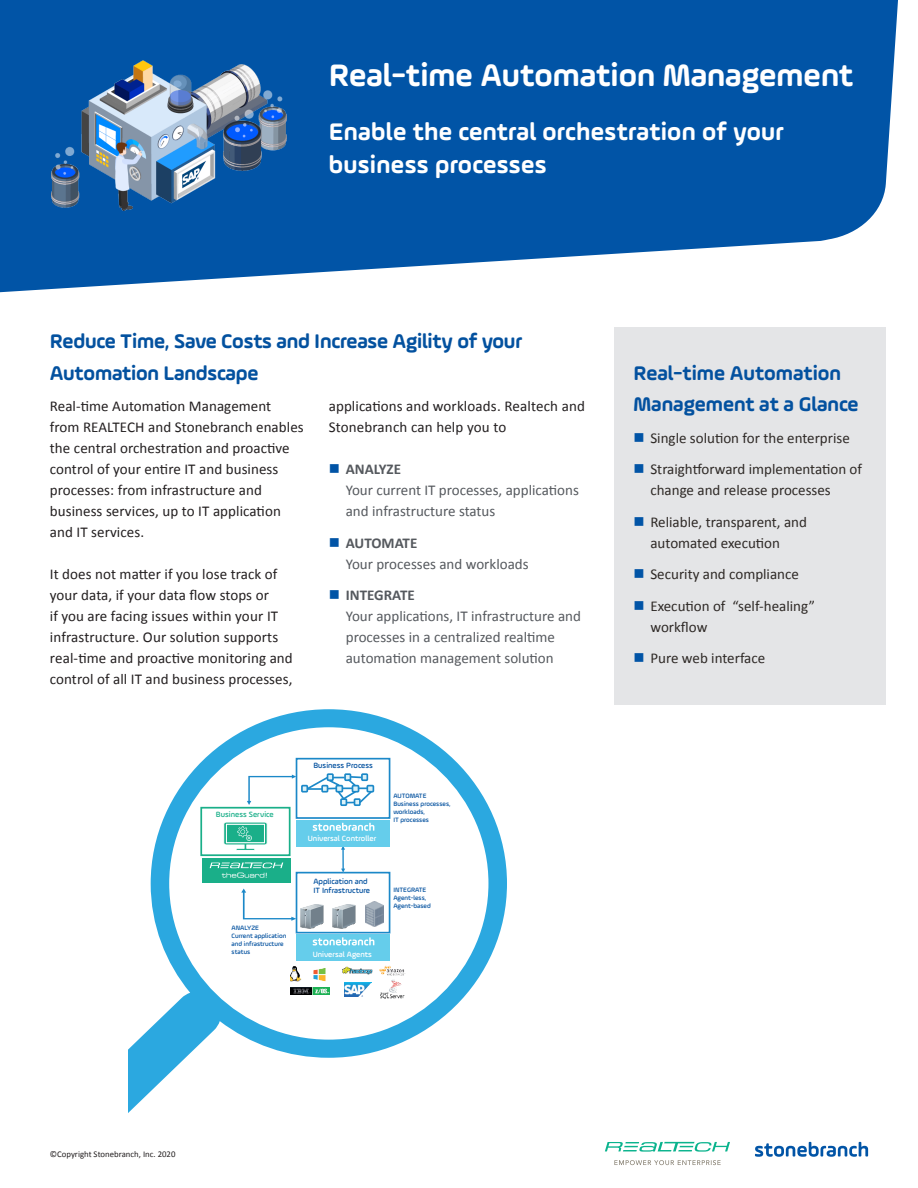
<style>
.page{position:relative;width:918px;height:1188px;background:#fff}
.page>*{position:absolute;margin:0;border:0;box-sizing:border-box;transform-origin:0 0}
.h1_Datasheet{font:700 33px "Ample Soft";color:#fff}
.h2_Datasheet{font:700 25.5px/33px "Ample Soft";letter-spacing:.01em;color:#fff}
.t1{font:700 21px/31.5px "Ample Soft";letter-spacing:-.01em;color:#03519f}
.t2{font:15px/21px "Calibri";letter-spacing:.005em;color:#231f20}
.t3{font:15px/21px "Calibri";color:#55595e}
.t4{font:15px/21px "Calibri";color:#2e2926}
.t5{font:8.7px "Calibri";color:#231f20}
.t6{font:500 8.1px/9.8px "Ample Soft";color:#03519f}
.t7{font:500 8.1px "Ample Soft";color:#fff}
.t8{font:500 8.1px "Ample Soft";color:#1aaf89}
.t9{font:500 6.75px/8.1px "Ample Soft";color:#03519f}
.s1{color:#0154a6}
.s2{font-weight:700}
</style>
<div class="page">
<svg style="left:0;top:0;width:898px;height:293px;background:#2068b0"></svg>
<hr style="left:336px;top:66px;width:34px;height:3px;background:#0154a6">
<img style="left:51px;top:60px;width:236px;height:151px">
<svg style="left:614px;top:1160px;width:107px;height:5px"></svg>
<svg style="left:605px;top:1142px;width:125px;height:10px"></svg>
<svg style="left:128px;top:709px;width:379px;height:404px"></svg>
<div style="left:296px;top:872px;width:94px;height:61px;background:#fff"></div>
<div style="left:296px;top:872px;width:94px;height:61px;border:2px solid #1b88c8"></div>
<img style="left:365px;top:902px;width:19px;height:25px">
<img style="left:300px;top:904px;width:24px;height:25px">
<img style="left:332px;top:904px;width:24px;height:25px">
<div style="left:297px;top:759px;width:93px;height:59px;background:#fff"></div>
<div style="left:296px;top:758px;width:94px;height:61px;border:2px solid #1b88c8"></div>
<svg style="left:247px;top:775px;width:49px;height:30px"></svg>
<svg style="left:241px;top:889px;width:55px;height:32px"></svg>
<img style="left:379px;top:966px;width:27px;height:10px">
<img style="left:290px;top:965px;width:12px;height:17px">
<img style="left:310px;top:965px;width:18px;height:18px">
<img style="left:344px;top:983px;width:27px;height:13px">
<img style="left:341px;top:966px;width:31px;height:8px">
<img style="left:380px;top:979px;width:24px;height:20px">
<svg style="left:341px;top:847px;width:4px;height:26px"></svg>
<div style="left:361px;top:773px;width:7px;height:8px;border:2px solid #1b88c8"></div>
<div style="left:344px;top:773px;width:7px;height:8px;border:2px solid #1b88c8"></div>
<div style="left:301px;top:785px;width:7px;height:8px;border:2px solid #1b88c8"></div>
<div style="left:327px;top:773px;width:7px;height:8px;border:2px solid #1b88c8"></div>
<div style="left:340px;top:798px;width:7px;height:8px;border:2px solid #1b88c8"></div>
<div style="left:354px;top:798px;width:7px;height:8px;border:2px solid #1b88c8"></div>
<svg style="left:302px;top:774px;width:71px;height:31px"></svg>
<div style="left:366px;top:785px;width:8px;height:8px;border:2px solid #1b88c8"></div>
<div style="left:296px;top:935px;width:94px;height:26px;background:#65cdeb"></div>
<div style="left:297px;top:820px;width:93px;height:27px;background:#65cdeb"></div>
<img style="left:291px;top:987px;width:39px;height:8px">
<svg style="left:313px;top:823px;width:61px;height:8px"></svg>
<svg style="left:313px;top:937px;width:61px;height:8px"></svg>
<div style="left:200px;top:807px;width:91px;height:49px;border:2px solid #1aaf89"></div>
<div style="left:202px;top:858px;width:88px;height:25px;background:#1aaf89"></div>
<img style="left:220px;top:868px;width:50px;height:10px">
<svg style="left:210px;top:862px;width:73px;height:6px"></svg>
<svg style="left:223px;top:821px;width:45px;height:30px"></svg>
<svg style="left:755px;top:1142px;width:113px;height:15px"></svg>
<div style="left:614px;top:327px;width:272px;height:378px;background:#e4e5e7"></div>
<p class="h1_Datasheet" style="left:329px;top:54px;width:526px">Real-time Automation Management</p>
<p class="h2_Datasheet" style="left:329px;top:114px;width:457px">Enable the central orchestration of your business processes</p>
<p class="t1" style="left:50px;top:325px;width:474px">Reduce Time, Save Costs and Increase Agility of your<br>Automation Landscape</p>
<p class="t2" style="left:50px;top:396px;width:223px">Real-time Automation Management</p>
<p class="t2" style="left:50px;top:417px;width:255px">from REALTECH and Stonebranch enables the central orchestration and proactive control of your entire IT and business processes: from infrastructure and business services, up to IT application and IT services.</p>
<p class="t2" style="left:50px;top:564px;width:230px">It does not matter if you lose track of your data, if your data flow stops or if you are facing issues within your IT infrastructure. Our solution supports</p>
<p class="t2" style="left:50px;top:648px;width:244px">real-time and proactive monitoring and</p>
<p class="t2" style="left:50px;top:669px;width:244px">control of all IT and business processes,</p>
<p class="t2" style="left:329px;top:396px;width:258px">applications and workloads. Realtech and<br>Stonebranch can help you to</p>
<p class="t3" style="left:346px;top:459px;width:235px;text-indent:-17px"><span class="s1">■</span> <span class="s2">ANALYZE<br></span>Your current IT processes, applications and infrastructure status</p>
<p class="t3" style="left:346px;top:532px;width:184px;text-indent:-17px"><span class="s1">■</span> <span class="s2">AUTOMATE<br></span>Your processes and workloads</p>
<p class="t3" style="left:346px;top:585px;width:237px;text-indent:-17px"><span class="s1">■</span> <span class="s2">INTEGRATE<br></span>Your applications, IT infrastructure and processes in a centralized realtime automation management solution</p>
<p class="t8" style="left:216px;top:810px;width:59px">Business Service</p>
<p class="t9" style="left:232px;top:924px;width:56px">ANALYZE<br>Current application and infrastructure status</p>
<p class="t6" style="left:313px;top:760px;width:61px">Business Process</p>
<p class="t7" style="left:308px;top:833px;width:70px">Universal Controller</p>
<p class="t6" style="left:313px;top:876px;width:58px">Application and<br>IT Infrastructure</p>
<p class="t7" style="left:313px;top:949px;width:61px">Universal Agents</p>
<p class="t9" style="left:393px;top:792px;width:59px">AUTOMATE<br>Business processes, workloads,<br>IT processes</p>
<p class="t9" style="left:393px;top:886px;width:39px">INTEGRATE<br>Agent-less,<br>Agent-based</p>
<p class="t1" style="left:633px;top:357px;width:227px">Real-time Automation<br>Management at a Glance</p>
<p class="t4" style="left:633px;top:427px;width:218px"><span class="s1">■</span> Single solution for the enterprise</p>
<p class="t4" style="left:650px;top:459px;width:213px;text-indent:-17px"><span class="s1">■</span> Straightforward implementation of change and release processes</p>
<p class="t4" style="left:650px;top:511px;width:158px;text-indent:-17px"><span class="s1">■</span> Reliable, transparent, and automated execution</p>
<p class="t4" style="left:633px;top:564px;width:167px"><span class="s1">■</span> Security and compliance</p>
<p class="t4" style="left:650px;top:595px;width:166px;text-indent:-17px"><span class="s1">■</span> Execution of “self-healing” workflow</p>
<p class="t4" style="left:633px;top:648px;width:133px"><span class="s1">■</span> Pure web interface</p>
<p class="t5" style="left:50px;top:1148px;width:127px">©Copyright Stonebranch, Inc. 2020</p>
</div>
